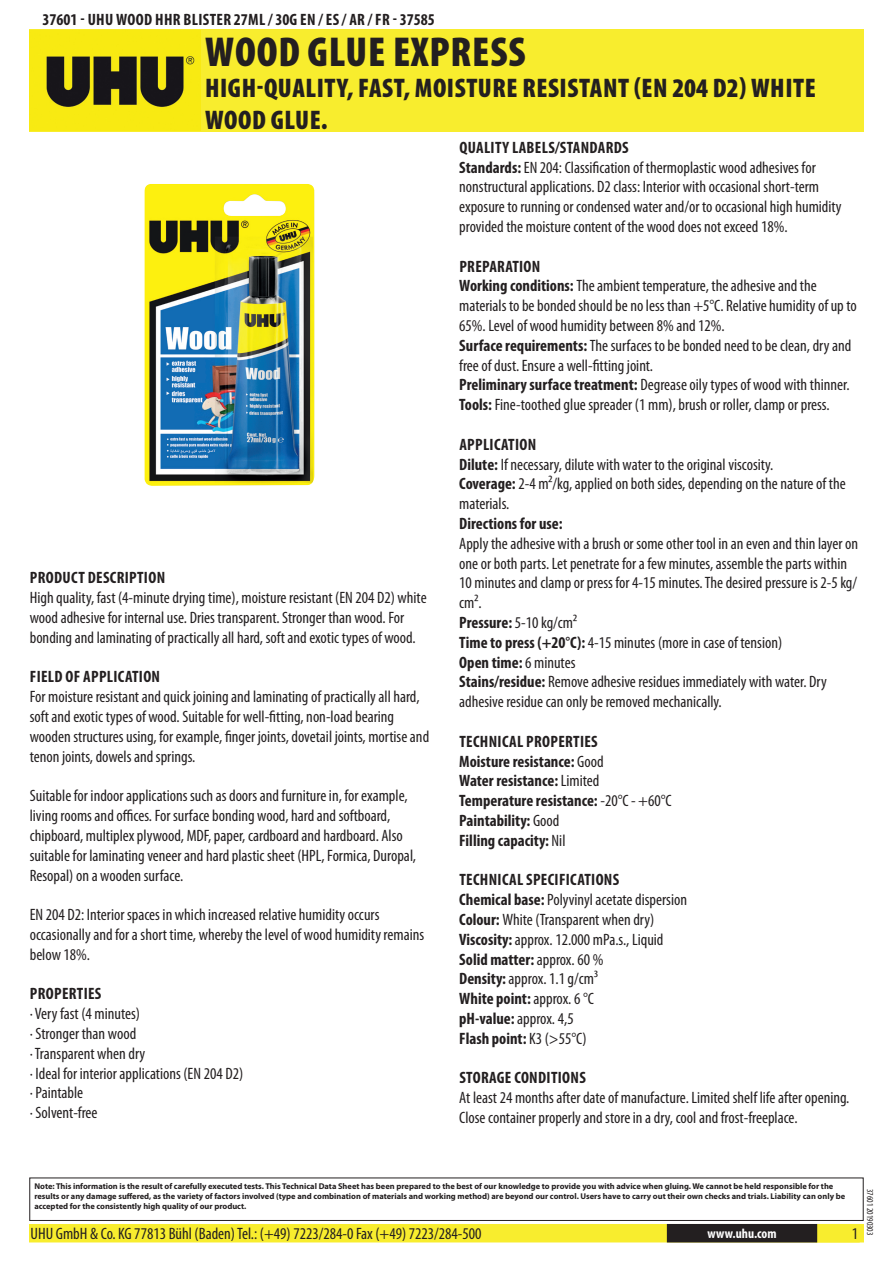
<style>
.page{position:relative;width:893px;height:1263px;background:#fff}
.page>*{position:absolute;margin:0;border:0;box-sizing:border-box;transform-origin:0 0}
.t1{font:900 condensed 42px "Myriad Pro";letter-spacing:.02em;color:#231f20}
.t2{font:900 condensed 27px/32.4px "Myriad Pro";letter-spacing:.02em;color:#231f20}
.t3{font:condensed 16.5px/19.8px "Myriad Pro";color:#231f20}
.t4{font:700 condensed 16.5px "Myriad Pro";letter-spacing:.02em;color:#231f20}
.t5{font:700 condensed 16.5px/19.8px "Myriad Pro";color:#231f20}
.t6{font:700 condensed 13.5px "Myriad Pro";letter-spacing:.015em;color:#fff}
.t7{font:condensed 9px "Myriad Pro";color:#231f20}
.t8{font:700 8.4px/10.1px "Myriad Pro";color:#231f20}
.s1{font-weight:700}
.s2{font-weight:400}
</style>
<div class="page">
<div style="left:30px;top:1225px;width:833px;height:17px;background:#f8ed2e"></div>
<div style="left:29px;top:1224px;width:835px;height:18px;border:2px solid #f8ed2e"></div>
<div style="left:816px;top:1224px;width:44px;height:18px;border:2px solid #f8ed2e"></div>
<div style="left:668px;top:1225px;width:148px;height:17px;background:#231f20"></div>
<div style="left:667px;top:1224px;width:150px;height:18px;border:2px solid #231f20"></div>
<div style="left:29px;top:1177px;width:835px;height:44px;border:1px solid #231f20"></div>
<div style="left:30px;top:30px;width:834px;height:102px;background:#f8ed2e"></div>
<img style="left:30px;top:31px;width:171px;height:100px">
<img style="left:145px;top:184px;width:170px;height:302px">
<p class="t4" style="left:43px;top:9px;width:394px">37601 - UHU Wood HHR Blister 27ml / 30g EN / ES / AR / FR - 37585</p>
<h1 class="t1" style="left:205px;top:25px;width:322px">WOOD GLUE EXPRESS</h1>
<h2 class="t2" style="left:205px;top:71px;width:612px">HIGH-QUALITY, FAST, MOISTURE RESISTANT (EN 204 D2) WHITE<br>WOOD GLUE.</h2>
<p class="t4" style="left:30px;top:568px;width:135px">Product description</p>
<p class="t3" style="left:30px;top:588px;width:398px">High quality, fast (4-minute drying time), moisture resistant (EN 204 D2) white wood adhesive for internal use. Dries transparent. Stronger than wood. For bonding and laminating of practically all hard, soft and exotic types of wood.</p>
<p class="t4" style="left:30px;top:667px;width:130px">Field of application</p>
<p class="t3" style="left:30px;top:687px;width:401px">For moisture resistant and quick joining and laminating of practically all hard, soft and exotic types of wood. Suitable for well-fitting, non-load bearing wooden structures using, for example, finger joints, dovetail joints, mortise and tenon joints, dowels and springs.</p>
<p class="t3" style="left:30px;top:786px;width:388px">Suitable for indoor applications such as doors and furniture in, for example, living rooms and offices. For surface bonding wood, hard and softboard, chipboard, multiplex plywood, MDF, paper, cardboard and hardboard. Also suitable for laminating veneer and hard plastic sheet (HPL, Formica, Duropal, Resopal) on a wooden surface.</p>
<p class="t3" style="left:30px;top:904px;width:396px">EN 204 D2: Interior spaces in which increased relative humidity occurs occasionally and for a short time, whereby the level of wood humidity remains below 18%.</p>
<p class="t4" style="left:30px;top:983px;width:73px">Properties</p>
<p class="t3" style="left:30px;top:1003px;width:215px">· Very fast (4 minutes)<br>· Stronger than wood<br>· Transparent when dry<br>· Ideal for interior applications (EN 204 D2) · Paintable<br>· Solvent-free</p>
<p class="t3" style="left:459px;top:137px;width:384px"><span class="s1">Quality lab els/Stan dards<br>Standards:</span> EN 204: Classification of thermoplastic wood adhesives for nonstructural applications. D2 class: Interior with occasional short-term exposure to running or condensed water and/or to occasional high humidity provided the moisture content of the wood does not exceed 18%.</p>
<p class="t4" style="left:459px;top:256px;width:32px">Prepara</p>
<p class="t3" style="left:459px;top:256px;width:399px;text-indent:53px"><span class="s1">tion<br>Working conditions:</span> The ambient temperature, the adhesive and the materials to be bonded should be no less than +5°C. Relative humidity of up to 65%. Level of wood humidity between 8% and 12%.<br><span class="s1">Surface requirements:</span> The surfaces to be bonded need to be clean, dry and free of dust. Ensure a well-fitting joint.<br><span class="s1">Preliminary surface treatment:</span> Degrease oily types of wood with thinner.<br><span class="s1">Tools:</span> Fine-toothed glue spreader (1 mm), brush or roller, clamp or press.</p>
<p class="t3" style="left:459px;top:434px;width:388px"><span class="s1">Application<br>Dilute:</span> If necessary, dilute with water to the original viscosity.<br><span class="s1">Coverage:</span> 2-4 m²/kg, applied on both sides, depending on the nature of the materials.</p>
<p class="t4" style="left:459px;top:513px;width:105px">Directions for use:</p>
<p class="t3" style="left:459px;top:533px;width:400px">Apply the adhesive with a brush or some other tool in an even and thin layer on one or both parts. Let penetrate for a few minutes, assemble the parts within 10 minutes and clamp or press for 4-15 minutes. The desired pressure is 2-5 kg/ cm².<br><span class="s1">Pressure:</span> 5-10 kg/cm²<br><span class="s1">Time to press (+20°C):</span> 4-15 minutes (more in case of tension)<br><span class="s1">Open time:</span> 6 minutes<br><span class="s1">Stains/residue:</span> Remove adhesive residues immediately with water. Dry adhesive residue can only be removed mechanically.</p>
<p class="t5" style="left:459px;top:731px;width:214px">Techn ical properties<br>Moisture resistance: <span class="s2">Good<br></span>Water resistance: <span class="s2">Limited<br></span>Temperature resistance: <span class="s2">-20°C - +60°C<br></span>Paintability: <span class="s2">Good<br></span>Filling capacity: <span class="s2">Nil</span></p>
<p class="t3" style="left:459px;top:870px;width:229px"><span class="s1">Techn ical specifications<br>Chemical base:</span> Polyvinyl acetate dispersion<br><span class="s1">Colour:</span> White (Transparent when dry)<br><span class="s1">Viscosity:</span> approx. 12.000 mPa.s., Liquid<br><span class="s1">Solid matter:</span> approx. 60 %<br><span class="s1">Density:</span> approx. 1.1 g/cm³<br><span class="s1">White point:</span> approx. 6 °C<br><span class="s1">pH-value:</span> approx. 4,5<br><span class="s1">Flash point:</span> K3 (&gt;55°C)</p>
<p class="t4" style="left:459px;top:1067px;width:128px">Storage conditions</p>
<p class="t3" style="left:459px;top:1088px;width:392px">At least 24 months after date of manufacture. Limited shelf life after opening.<br>Close container properly and store in a dry, cool and frost-freeplace.</p>
<p class="t8" style="left:34px;top:1181px;width:812px">Note: This information is the result of carefully executed tests. This Technical Data Sheet has been prepared to the best of our knowledge to provide you with advice when gluing. We cannot be held responsible for the results or any damage suffered, as the variety of factors involved (type and combination of materials and working method) are beyond our control. Users have to carry out their own checks and trials. Liability can only be accepted for the consistently high quality of our product.</p>
<p class="t3" style="left:31px;top:1224px;width:453px">UHU GmbH &amp; Co. KG 77813 Bühl (Baden) Tel.: (+49) 7223/284-0 Fax (+49) 7223/284-500</p>
<p class="t6" style="left:707px;top:1225px;width:71px">www.uhu.com</p>
<p class="t3" style="left:852px;top:1224px;width:8px">1</p>
<p class="t7" style="left:875px;top:1189px;width:48px;rotate:90deg">37601 20190303</p>
</div>
